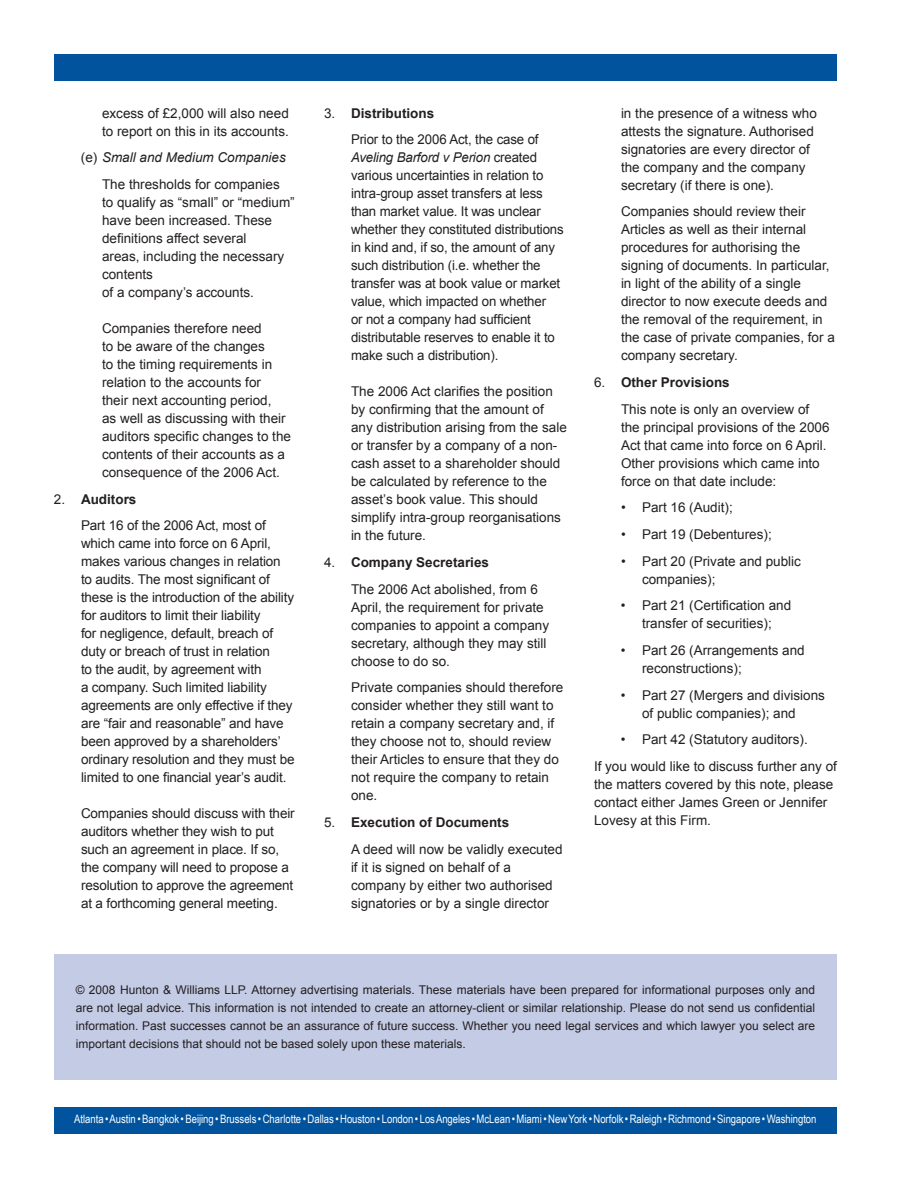
<style>
.page{position:relative;width:918px;height:1188px;background:#fff}
.page>*{position:absolute;margin:0;border:0;box-sizing:border-box;transform-origin:0 0}
.t1{font:13.5px/18px "Arial";color:#231f20}
.t2{font:12px/18px "Arial";color:#231f20;text-align:justify}
.t3{font:11.7px "Arial Narrow";color:#fff}
.s1{font-style:italic}
.s2{font-weight:700}
</style>
<div class="page">
<div style="left:54px;top:1107px;width:783px;height:27px;background:#01539e"></div>
<div style="left:54px;top:54px;width:783px;height:27px;background:#01539e"></div>
<div style="left:54px;top:954px;width:783px;height:126px;background:#c3cbe5"></div>
<p class="t1" style="left:102px;top:104px;width:188px">excess of £2,000 will also need to report on this in its accounts.</p>
<p class="t1" style="left:102px;top:144px;width:185px;line-height:26.7px;text-indent:-21px">(e) <span class="s1">Small and Medium Companies<br></span>The thresholds for companies</p>
<p class="t1" style="left:102px;top:193px;width:194px">to qualify as “small” or “medium” have been increased. These definitions affect several<br>areas, including the necessary contents<br>of a company’s accounts.</p>
<p class="t1" style="left:102px;top:319px;width:191px">Companies therefore need<br>to be aware of the changes<br>to the timing requirements in relation to the accounts for<br>their next accounting period,<br>as well as discussing with their auditors specific changes to the contents of their accounts as a consequence of the 2006 Act.</p>
<p class="t1" style="left:81px;top:486px;width:186px;line-height:26.7px;text-indent:-27px">2. <span class="s2">Auditors<br></span>Part 16 of the 2006 Act, most of</p>
<p class="t1" style="left:81px;top:535px;width:215px">which came into force on 6 April, makes various changes in relation to audits. The most significant of these is the introduction of the ability for auditors to limit their liability<br>for negligence, default, breach of duty or breach of trust in relation<br>to the audit, by agreement with<br>a company. Such limited liability agreements are only effective if they are “fair and reasonable” and have been approved by a shareholders’ ordinary resolution and they must be limited to one financial year’s audit.</p>
<p class="t1" style="left:81px;top:805px;width:215px">Companies should discuss with their auditors whether they wish to put such an agreement in place. If so, the company will need to propose a resolution to approve the agreement at a forthcoming general meeting.</p>
<p class="t1" style="left:351px;top:100px;width:189px;line-height:26.7px;text-indent:-27px">3. <span class="s2">Distributions<br></span>Prior to the 2006 Act, the case of</p>
<p class="t1" style="left:351px;top:149px;width:214px"><span class="s1">Aveling Barford v Perion</span> created various uncertainties in relation to intra-group asset transfers at less than market value. It was unclear whether they constituted distributions in kind and, if so, the amount of any such distribution (i.e. whether the transfer was at book value or market value, which impacted on whether<br>or not a company had sufficient distributable reserves to enable it to make such a distribution).</p>
<p class="t1" style="left:351px;top:383px;width:217px">The 2006 Act clarifies the position by confirming that the amount of any distribution arising from the sale or transfer by a company of a non&shy;cash asset to a shareholder should be calculated by reference to the asset’s book value. This should simplify intra‑group reorganisations in the future.</p>
<p class="t1" style="left:351px;top:549px;width:188px;line-height:26.7px;text-indent:-27px">4. <span class="s2">Company Secretaries<br></span>The 2006 Act abolished, from 6</p>
<p class="t1" style="left:351px;top:598px;width:200px">April, the requirement for private companies to appoint a company secretary, although they may still choose to do so.</p>
<p class="t1" style="left:351px;top:679px;width:214px">Private companies should therefore consider whether they still want to retain a company secretary and, if they choose not to, should review their Articles to ensure that they do not require the company to retain one.</p>
<p class="t1" style="left:351px;top:809px;width:213px;line-height:26.7px;text-indent:-27px">5. <span class="s2">Execution of Documents<br></span>A deed will now be validly executed</p>
<p class="t1" style="left:351px;top:858px;width:203px">if it is signed on behalf of a company by either two authorised signatories or by a single director</p>
<p class="t1" style="left:621px;top:104px;width:197px">in the presence of a witness who attests the signature. Authorised signatories are every director of the company and the company secretary (if there is one).</p>
<p class="t1" style="left:621px;top:203px;width:215px">Companies should review their<br>Articles as well as their internal procedures for authorising the signing of documents. In particular, in light of the ability of a single director to now execute deeds and the removal of the requirement, in the case of private companies, for a company secretary.</p>
<p class="t1" style="left:621px;top:369px;width:190px;line-height:26.7px;text-indent:-27px">6. <span class="s2">Other Provisions<br></span>This note is only an overview of</p>
<p class="t1" style="left:621px;top:418px;width:210px">the principal provisions of the 2006<br>Act that came into force on 6 April.<br>Other provisions which came into force on that date include:</p>
<p class="t1" style="left:621px;top:499px;width:113px">• Part 16 (Audit);</p>
<p class="t1" style="left:621px;top:525px;width:152px">• Part 19 (Debentures);</p>
<p class="t1" style="left:642px;top:552px;width:161px;text-indent:-21px">• Part 20 (Private and public companies);</p>
<p class="t1" style="left:621px;top:597px;width:172px;text-align:center">• Part 21 (Certification and transfer of securities);</p>
<p class="t1" style="left:642px;top:641px;width:164px;text-indent:-21px">• Part 26 (Arrangements and reconstructions);</p>
<p class="t1" style="left:642px;top:686px;width:185px;text-indent:-21px">• Part 27 (Mergers and divisions of public companies); and</p>
<p class="t1" style="left:594px;top:726px;width:244px;line-height:26.7px;text-align:center">• Part 42 (Statutory auditors).<br>If you would like to discuss further any of</p>
<p class="t1" style="left:594px;top:775px;width:241px">the matters covered by this note, please contact either James Green or Jennifer<br>Lovesy at this Firm.</p>
<p class="t2" style="left:76px;top:981px;width:741px">© 2008 Hunton &amp; Williams LLP. Attorney advertising materials. These materials have been prepared for informational purposes only and are not legal advice. This information is not intended to create an attorney-client or similar relationship. Please do not send us confidential information. Past successes cannot be an assurance of future success. Whether you need legal services and which lawyer you select are important decisions that should not be based solely upon these materials.</p>
<p class="t3" style="left:74px;top:1113px;width:744px">Atlanta • Austin • Bangkok • Beijing • Brussels • Charlotte • Dallas • Houston • London • Los Angeles • McLean • Miami • New York • Norfolk • Raleigh • Richmond • Singapore • Washington</p>
</div>
